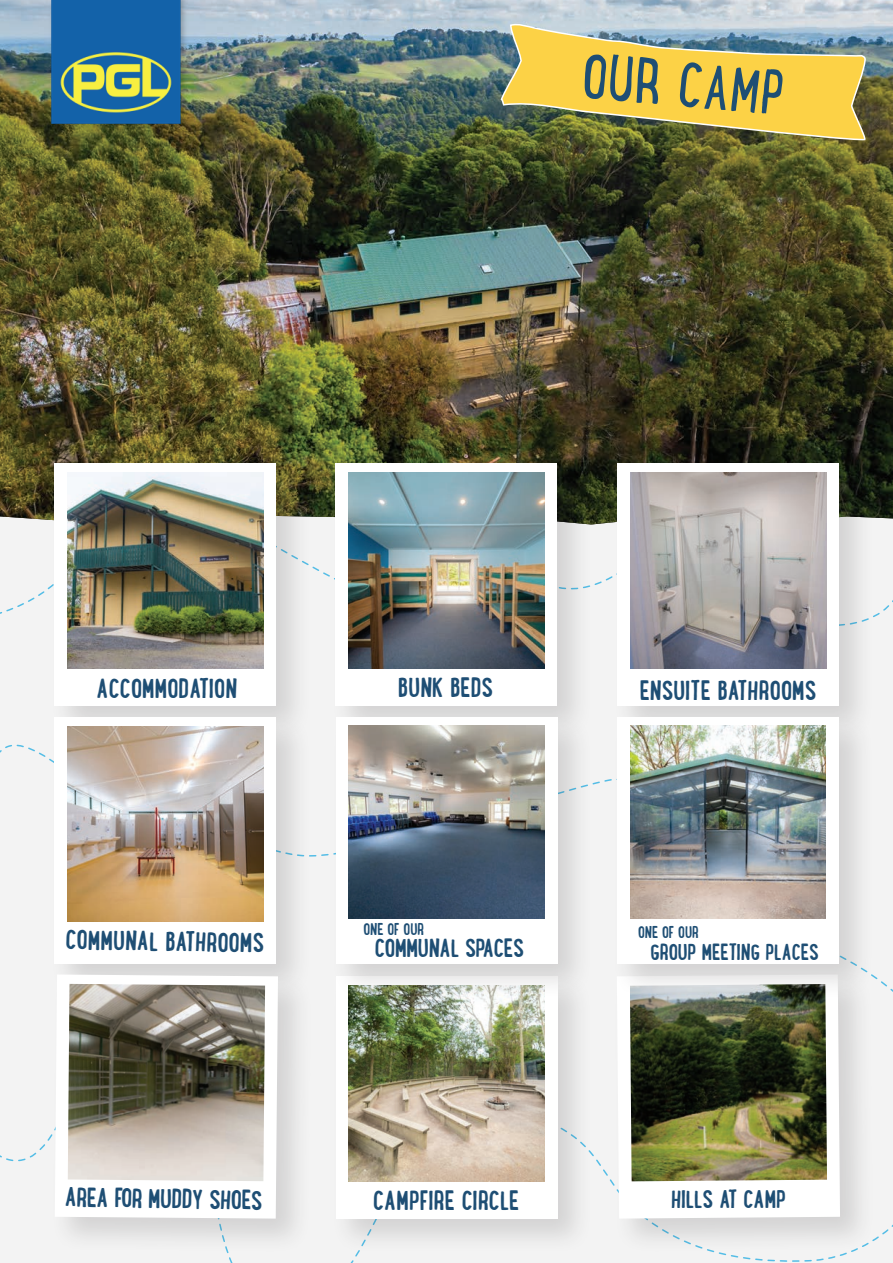
<style>
.page{position:relative;width:893px;height:1263px;background:#fff}
.page>*{position:absolute;margin:0;border:0;box-sizing:border-box;transform-origin:0 0}
.t1{font:67.5px "Lunch Box";color:#1e4e74}
.t2{font:700 24.3px "Lunch Box W01";color:#1e4e74}
.t3{font:700 24px "Lunch Box W01";color:#1e4e74}
.t4{font:700 22.95px "Lunch Box W01";letter-spacing:-.02em;color:#1e4e74}
.t5{font:700 22.5px "Lunch Box W01";letter-spacing:-.01em;color:#1e4e74}
.t6{font:700 20.25px "Lunch Box W01";letter-spacing:-.01em;color:#1e4e74}
.t7{font:700 14.85px "Lunch Box W01";letter-spacing:-.01em;color:#1e4e74}
</style>
<div class="page">
<div style="left:0;top:527px;width:893px;height:736px;background:#f3f3f3"></div>
<img style="left:0;top:0;width:893px;height:527px">
<img style="left:500px;top:23px;width:366px;height:119px">
<img style="left:46px;top:0;width:144px;height:134px">
<div style="left:49px;top:458px;width:263px;height:283px;background:#231f20;opacity:.15"></div>
<div style="left:55px;top:463px;width:221px;height:243px;background:#fff"></div>
<img style="left:67px;top:473px;width:196px;height:195px">
<div style="left:613px;top:458px;width:262px;height:283px;background:#231f20;opacity:.15"></div>
<div style="left:618px;top:463px;width:221px;height:243px;background:#fff"></div>
<img style="left:631px;top:473px;width:195px;height:195px">
<div style="left:331px;top:971px;width:262px;height:283px;background:#231f20;opacity:.15"></div>
<div style="left:336px;top:976px;width:221px;height:242px;background:#fff"></div>
<img style="left:349px;top:1000px;width:195px;height:181px">
<div style="left:49px;top:712px;width:263px;height:288px;background:#231f20;opacity:.15"></div>
<div style="left:55px;top:717px;width:221px;height:247px;background:#fff"></div>
<img style="left:67px;top:726px;width:196px;height:196px">
<div style="left:49px;top:969px;width:265px;height:286px;background:#231f20;opacity:.15"></div>
<svg style="left:55px;top:974px;width:223px;height:244px"></svg>
<img style="left:68px;top:984px;width:197px;height:197px">
<div style="left:331px;top:458px;width:262px;height:283px;background:#231f20;opacity:.15"></div>
<div style="left:336px;top:463px;width:221px;height:243px;background:#fff"></div>
<img style="left:349px;top:473px;width:195px;height:195px">
<div style="left:611px;top:969px;width:265px;height:286px;background:#231f20;opacity:.15"></div>
<svg style="left:617px;top:1000px;width:223px;height:218px"></svg>
<img style="left:630px;top:1000px;width:197px;height:181px">
<div style="left:331px;top:712px;width:262px;height:288px;background:#231f20;opacity:.15"></div>
<div style="left:336px;top:717px;width:221px;height:247px;background:#fff"></div>
<img style="left:349px;top:725px;width:195px;height:194px">
<div style="left:612px;top:711px;width:263px;height:289px;background:#231f20;opacity:.15"></div>
<div style="left:617px;top:717px;width:222px;height:247px;background:#fff"></div>
<img style="left:630px;top:725px;width:196px;height:194px">
<h1 class="t1" style="left:586px;top:29px;width:205px;rotate:5deg">OUR CAMP</h1>
<p class="t2" style="left:398px;top:674px;width:96px">BUNK BEDS</p>
<p class="t2" style="left:97px;top:675px;width:142px">ACCOMMODATION</p>
<p class="t2" style="left:640px;top:677px;width:178px">ENSUITE BATHROOMS</p>
<p class="t2" style="left:66px;top:926px;width:200px;rotate:1deg">COMMUNAL BATHROOMS</p>
<p class="t3" style="left:65px;top:1184px;width:199px;rotate:1deg">AREA FOR MUDDY SHOES</p>
<p class="t7" style="left:364px;top:921px;width:62px">ONE OF OUR</p>
<p class="t4" style="left:375px;top:935px;width:151px">COMMUNAL SPACES</p>
<p class="t2" style="left:373px;top:1188px;width:148px">CAMPFIRE CIRCLE</p>
<p class="t7" style="left:638px;top:924px;width:62px">ONE OF OUR</p>
<p class="t6" style="left:650px;top:941px;width:170px">GROUP MEETING PLACES</p>
<p class="t5" style="left:671px;top:1187px;width:116px">HILLS AT CAMP</p>
</div>
